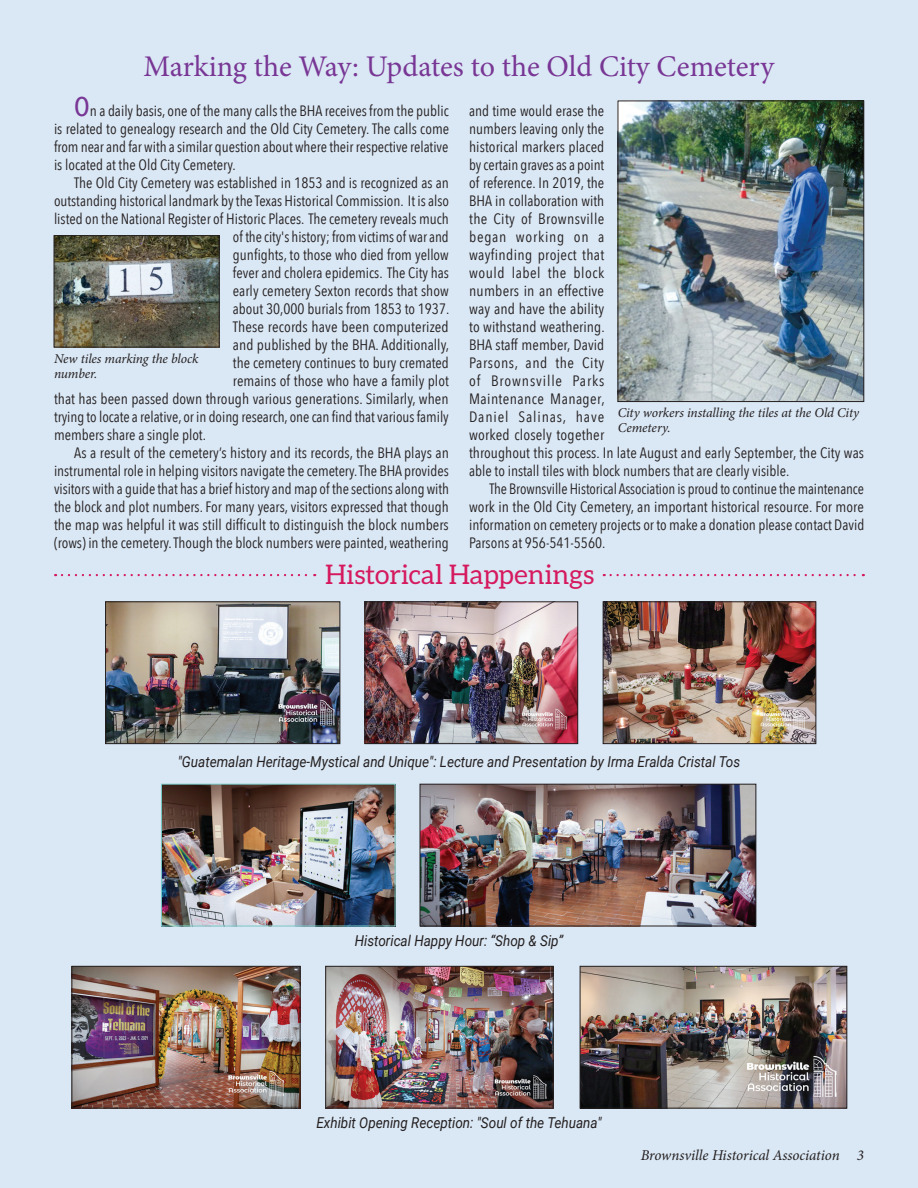
<style>
.page{position:relative;width:918px;height:1188px;background:#dae7f4}
.page>*{position:absolute;margin:0;border:0;box-sizing:border-box;transform-origin:0 0}
.t1{font:30px "Minion Pro";letter-spacing:-.005em;color:#783695}
.t2{font:27px "Aleo";color:#d5195e}
.t3{font:15px/18px "Avenir Next Condensed";color:#231f20;text-align:justify}
.t4{font:italic 15px "Roboto";color:#231f20;scale:.9 1}
.t5{font:italic 15px "Minion Pro";letter-spacing:-.005em;color:#231f20}
.t6{font:italic 13.5px/15px "Minion Pro";letter-spacing:-.01em;color:#231f20}
.s1{font-weight:500;font-size:27px;color:#783695}
</style>
<div class="page">
<svg style="left:62px;top:574px;width:253px;height:2px"></svg>
<svg style="left:611px;top:574px;width:253px;height:2px"></svg>
<img style="left:620px;top:103px;width:242px;height:297px">
<div style="left:618px;top:101px;width:246px;height:301px;border:1px solid #231f20"></div>
<img style="left:56px;top:237px;width:161px;height:108px">
<div style="left:54px;top:235px;width:165px;height:112px;border:1px solid #231f20"></div>
<img style="left:107px;top:604px;width:231px;height:138px">
<div style="left:105px;top:602px;width:235px;height:142px;border:1px solid #231f20"></div>
<img style="left:605px;top:604px;width:209px;height:138px">
<div style="left:603px;top:602px;width:213px;height:142px;border:1px solid #231f20"></div>
<img style="left:367px;top:604px;width:209px;height:138px">
<div style="left:365px;top:602px;width:213px;height:142px;border:1px solid #231f20"></div>
<img style="left:163px;top:786px;width:230px;height:138px">
<div style="left:161px;top:784px;width:234px;height:142px;border:1px solid #7cc"></div>
<img style="left:422px;top:786px;width:332px;height:138px">
<div style="left:420px;top:784px;width:336px;height:142px;border:1px solid #231f20"></div>
<img style="left:74px;top:968px;width:224px;height:138px">
<div style="left:72px;top:966px;width:228px;height:142px;border:1px solid #231f20"></div>
<img style="left:327px;top:968px;width:224px;height:138px">
<div style="left:325px;top:966px;width:228px;height:142px;border:1px solid #231f20"></div>
<img style="left:582px;top:968px;width:263px;height:138px">
<div style="left:580px;top:966px;width:267px;height:142px;border:1px solid #231f20"></div>
<h1 class="t1" style="left:144px;top:46px;width:632px">Marking the Way: Updates to the Old City Cemetery</h1>
<p class="t3" style="left:54px;top:101px;width:397px;text-indent:20px"><span class="s1">O</span>n a daily basis, one of the many calls the BHA receives from the public is related to genealogy research and the Old City Cemetery. The calls come from near and far with a similar question about where their respective relative is located at the Old City Cemetery.</p>
<p class="t3" style="left:74px;top:173px;width:376px">The Old City Cemetery was established in 1853 and is recognized as an</p>
<p class="t3" style="left:54px;top:191px;width:396px">outstanding historical landmark by the Texas Historical Commission. It is also</p>
<p class="t3" style="left:54px;top:209px;width:396px">listed on the National Register of Historic Places. The cemetery reveals much</p>
<p class="t3" style="left:233px;top:227px;width:217px">of the city's history; from victims of war and</p>
<p class="t3" style="left:233px;top:245px;width:217px">gunfights, to those who died from yellow</p>
<p class="t3" style="left:233px;top:263px;width:217px">fever and cholera epidemics. The City has</p>
<p class="t3" style="left:233px;top:281px;width:217px">early cemetery Sexton records that show</p>
<p class="t3" style="left:233px;top:299px;width:218px">about 30,000 burials from 1853 to 1937.</p>
<p class="t3" style="left:233px;top:317px;width:217px">These records have been computerized</p>
<p class="t3" style="left:233px;top:335px;width:218px">and published by the BHA. Additionally,</p>
<p class="t3" style="left:233px;top:353px;width:217px">the cemetery continues to bury cremated</p>
<p class="t3" style="left:233px;top:371px;width:217px">remains of those who have a family plot</p>
<p class="t3" style="left:54px;top:389px;width:396px">that has been passed down through various generations. Similarly, when</p>
<p class="t3" style="left:54px;top:407px;width:396px">trying to locate a relative, or in doing research, one can find that various family</p>
<p class="t3" style="left:54px;top:425px;width:153px">members share a single plot.</p>
<p class="t3" style="left:74px;top:443px;width:376px">As a result of the cemetery’s history and its records, the BHA plays an</p>
<p class="t3" style="left:54px;top:461px;width:396px">instrumental role in helping visitors navigate the cemetery. The BHA provides</p>
<p class="t3" style="left:54px;top:479px;width:397px">visitors with a guide that has a brief history and map of the sections along with</p>
<p class="t3" style="left:54px;top:497px;width:396px">the block and plot numbers. For many years, visitors expressed that though</p>
<p class="t3" style="left:54px;top:515px;width:396px">the map was helpful it was still difficult to distinguish the block numbers</p>
<p class="t3" style="left:54px;top:533px;width:396px">(rows) in the cemetery. Though the block numbers were painted, weathering</p>
<p class="t3" style="left:469px;top:101px;width:396px;text-align:left">and time would erase the<br>numbers leaving only the<br>historical markers placed<br>by certain graves as a point<br>of reference. In 2019, the<br>BHA in collaboration with<br>the City of Brownsville<br>began working on a<br>wayfinding project that<br>would label the block<br>numbers in an effective<br>way and have the ability<br>to withstand weathering.<br>BHA staff member, David<br>Parsons, and the City<br>of Brownsville Parks<br>Maintenance Manager,<br>Daniel Salinas, have<br>worked closely together<br>throughout this process. In late August and early September, the City was able to install tiles with block numbers that are clearly visible.</p>
<p class="t3" style="left:469px;top:479px;width:397px;text-indent:20px">The Brownsville Historical Association is proud to continue the maintenance work in the Old City Cemetery, an important historical resource. For more information on cemetery projects or to make a donation please contact David Parsons at 956-541-5560.</p>
<p class="t6" style="left:54px;top:351px;width:146px">New tiles marking the block number.</p>
<p class="t6" style="left:618px;top:406px;width:243px">City workers installing the tiles at the Old City<br>Cemetery.</p>
<h2 class="t2" style="left:325px;top:559px;width:270px">Historical Happenings</h2>
<p class="t4" style="left:178px;top:751px;width:627px">"Guatemalan Heritage-Mystical and Unique": Lecture and Presentation by Irma Eralda Cristal Tos</p>
<p class="t4" style="left:355px;top:930px;width:233px">Historical Happy Hour: “Shop &amp; Sip”</p>
<p class="t4" style="left:316px;top:1112px;width:318px">Exhibit Opening Reception: "Soul of the Tehuana"</p>
<p class="t5" style="left:641px;top:1145px;width:225px">Brownsville Historical Association 3</p>
</div>
